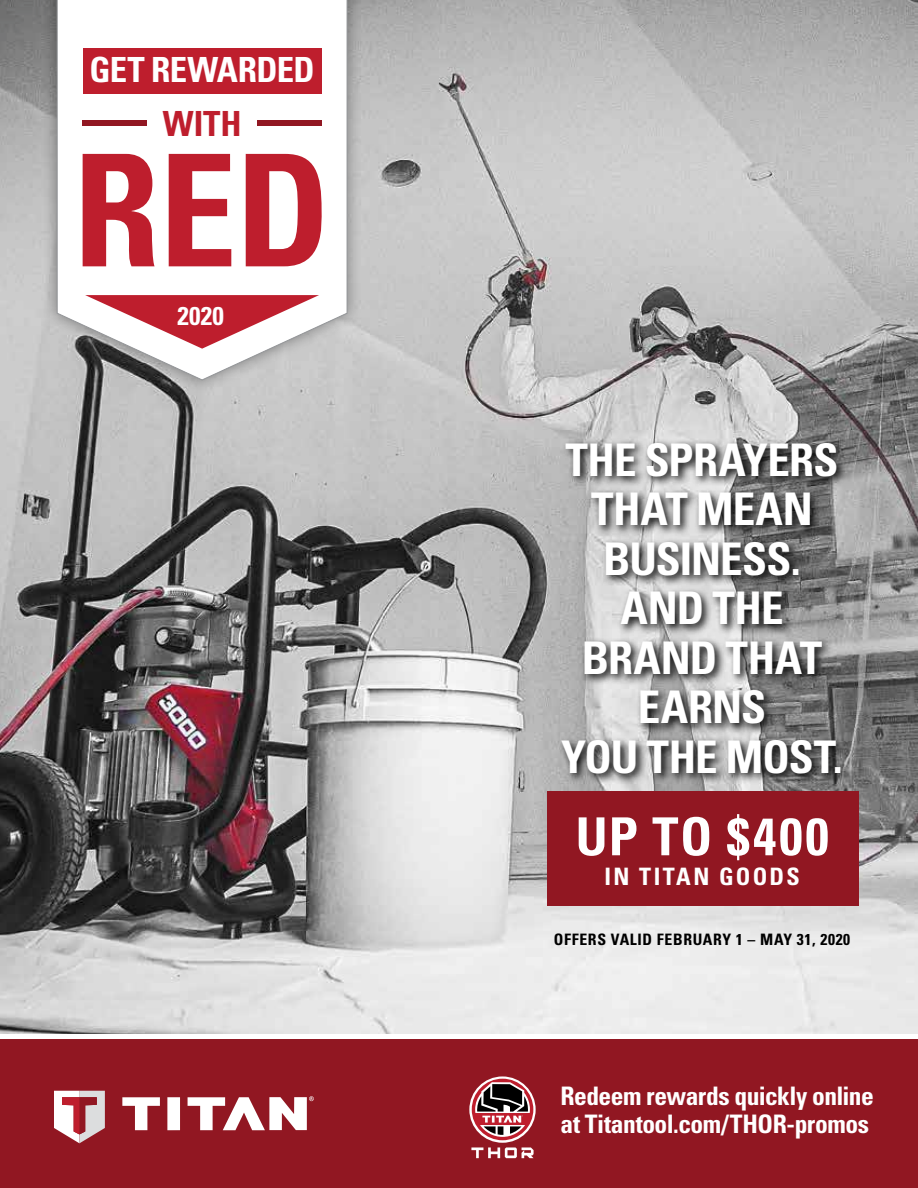
<style>
.page{position:relative;width:918px;height:1188px;background:#fff}
.page>*{position:absolute;margin:0;border:0;box-sizing:border-box;transform-origin:0 0}
.t1{font:700 condensed 52.5px "Univers";letter-spacing:.045em;color:#fff}
.t2{font:700 condensed 45px/49.5px "Univers";letter-spacing:-.02em;color:#fff;text-align:center}
.t3{font:700 condensed 34.65px "Univers";letter-spacing:-.02em;color:#fff}
.t4{font:700 condensed 34.65px "Univers";color:#be1e2d}
.t5{font:700 condensed 25.65px "Univers";color:#fff}
.t6{font:700 condensed 25.5px/28.5px "Univers";letter-spacing:-.02em;color:#fff}
.t7{font:700 condensed 24px "Univers";letter-spacing:.09em;color:#fff}
.t8{font:700 condensed 15.75px "Univers";letter-spacing:.04em;color:#000}
</style>
<div class="page">
<img style="left:0;top:0;width:918px;height:1034px">
<svg style="left:0;top:1039px;width:918px;height:1px"></svg>
<div style="left:0;top:1040px;width:918px;height:148px;background:#911722"></div>
<svg style="left:54px;top:1091px;width:51px;height:52px"></svg>
<svg style="left:122px;top:1097px;width:38px;height:33px"></svg>
<div style="left:167px;top:1097px;width:13px;height:33px;background:#fff"></div>
<svg style="left:188px;top:1096px;width:126px;height:34px"></svg>
<svg style="left:469px;top:1076px;width:67px;height:67px"></svg>
<svg style="left:472px;top:1079px;width:61px;height:61px;background:#95595f"></svg>
<svg style="left:471px;top:1147px;width:63px;height:11px"></svg>
<div style="left:42px;top:0;width:320px;height:394px;background:#000;opacity:.4"></div>
<svg style="left:57px;top:0;width:290px;height:380px"></svg>
<svg style="left:85px;top:295px;width:234px;height:54px"></svg>
<div style="left:83px;top:48px;width:239px;height:45px;background:#be1e2d"></div>
<div style="left:83px;top:120px;width:64px;height:6px;background:#911722"></div>
<div style="left:257px;top:120px;width:65px;height:6px;background:#911722"></div>
<svg style="left:83px;top:154px;width:72px;height:112px"></svg>
<svg style="left:169px;top:154px;width:62px;height:112px"></svg>
<svg style="left:246px;top:154px;width:78px;height:112px"></svg>
<div style="left:547px;top:791px;width:311px;height:115px;background:#911722"></div>
<svg style="left:557px;top:438px;width:295px;height:347px;background:#848484"></svg>
<p class="t3" style="left:89px;top:49px;width:227px">GET REWARDED</p>
<p class="t4" style="left:163px;top:102px;width:80px">WITH</p>
<p class="t5" style="left:177px;top:301px;width:48px">2020</p>
<p class="t2" style="left:561px;top:434px;width:283px">THE SPRAYERS<br>THAT MEAN<br>BUSINESS.<br>AND THE<br>BRAND THAT<br>EARNS<br>YOU THE MOST.</p>
<p class="t1" style="left:576px;top:804px;width:255px">UP TO $400</p>
<p class="t7" style="left:605px;top:862px;width:197px">IN TITAN GOODS</p>
<p class="t8" style="left:554px;top:930px;width:298px">OFFERS VALID FEBRUARY 1 – MAY 31, 2020</p>
<p class="t6" style="left:561px;top:1081px;width:315px">Redeem rewards quickly online at Titantool.com/THOR-promos</p>
</div>
